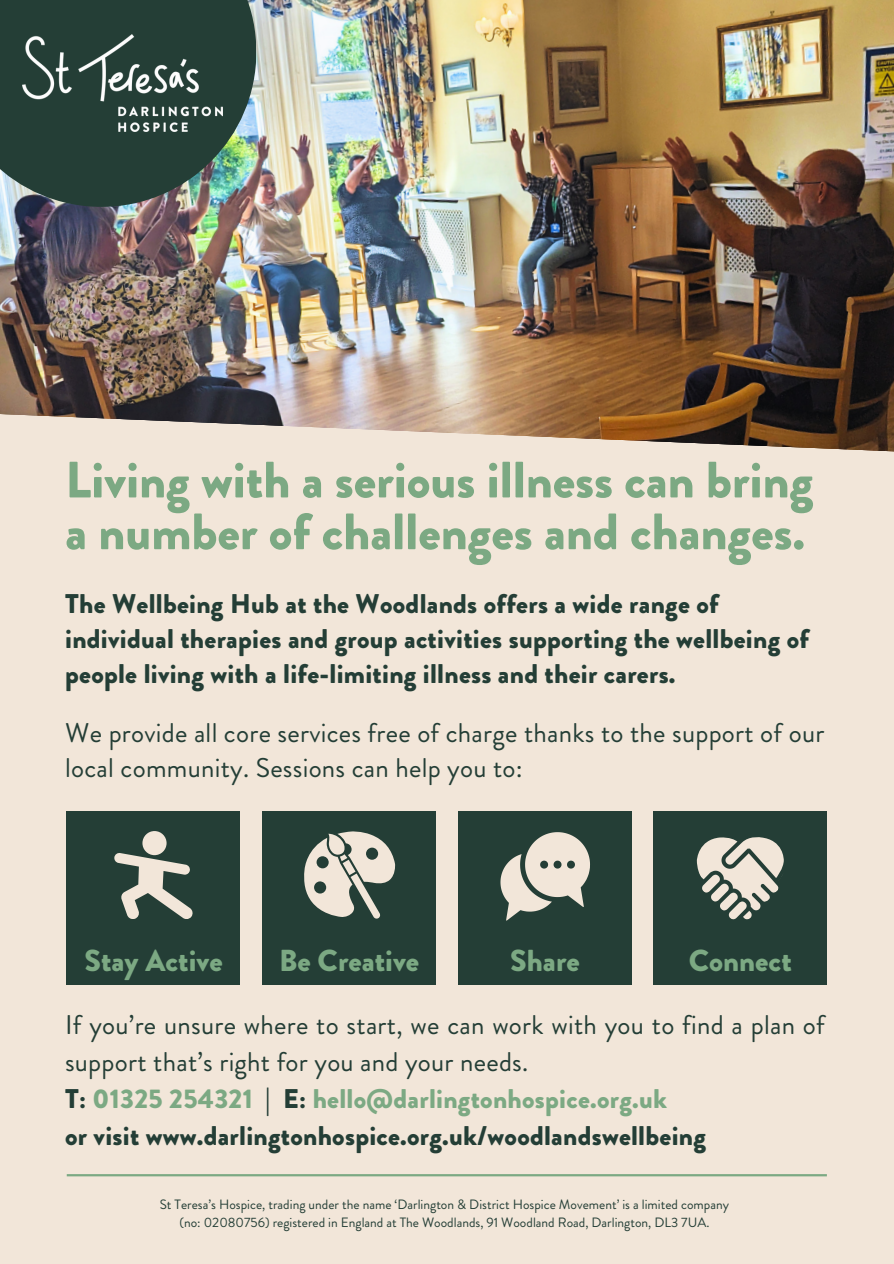
<style>
.page{position:relative;width:894px;height:1264px;background:#fff}
.page>*{position:absolute;margin:0;border:0;box-sizing:border-box;transform-origin:0 0}
.t1{font:900 51px/51.8px "Brandon Grotesque";color:#7ca983}
.t2{font:900 30.3px "Brandon Grotesque";color:#7ca983}
.t3{font:27px/37.2px "Brandon Grotesque";letter-spacing:.01em;color:#243e36}
.t4{font:900 27px/34.8px "Brandon Grotesque";letter-spacing:.01em;color:#243e36}
.t5{font:13.5px "Brandon Grotesque";color:#243e36}
.s1{font-weight:900}
.s2{font-weight:900;color:#7ca983}
</style>
<div class="page">
<div style="left:0;top:0;width:893px;height:1263px;background:#f2e6d9"></div>
<hr style="left:67px;top:1174px;width:759px;height:2px;background:#7ca983">
<img style="left:0;top:0;width:893px;height:411px">
<img style="left:0;top:0;width:256px;height:207px">
<img style="left:22px;top:34px;width:201px;height:97px">
<svg style="left:0;top:411px;width:893px;height:41px"></svg>
<div style="left:67px;top:811px;width:173px;height:173px;background:#243e36"></div>
<div style="left:262px;top:811px;width:173px;height:173px;background:#243e36"></div>
<div style="left:458px;top:811px;width:173px;height:173px;background:#243e36"></div>
<div style="left:653px;top:811px;width:173px;height:173px;background:#243e36"></div>
<svg style="left:114px;top:852px;width:79px;height:66px"></svg>
<div style="left:142px;top:831px;width:25px;height:24px;background:#f2e6d9;border-radius:50%"></div>
<svg style="left:304px;top:831px;width:91px;height:87px"></svg>
<svg style="left:696px;top:837px;width:88px;height:83px"></svg>
<svg style="left:500px;top:832px;width:90px;height:88px"></svg>
<p class="t1" style="left:65px;top:454px;width:749px">Living with a serious illness can bring a number of challenges and changes.</p>
<p class="t4" style="left:65px;top:586px;width:745px">The Wellbeing Hub at the Woodlands offers a wide range of individual therapies and group activities supporting the wellbeing of people living with a life-limiting illness and their carers.</p>
<p class="t3" style="left:65px;top:716px;width:760px;line-height:34.8px">We provide all core services free of charge thanks to the support of our local community. Sessions can help you to:</p>
<p class="t2" style="left:85px;top:938px;width:139px">Stay Active</p>
<p class="t2" style="left:279px;top:938px;width:142px">Be Creative</p>
<p class="t2" style="left:510px;top:938px;width:71px">Share</p>
<p class="t2" style="left:688px;top:938px;width:104px">Connect</p>
<h3 class="t3" style="left:65px;top:1006px;width:761px">If you’re unsure where to start, we can work with you to find a plan of support that’s right for you and your needs.<br><span class="s1">T:</span> <span class="s2">01325 254321</span> <span class="s1">| E:</span> <span class="s2">hello@darlingtonhospice.org.uk<br></span><span class="s1">or visit www.darlingtonhospice.org.uk/woodlandswellbeing</span></h3>
<p class="t5" style="left:160px;top:1194px;width:571px">St Teresa’s Hospice, trading under the name ‘Darlington &amp; District Hospice Movement’ is a limited company</p>
<h1 class="t5" style="left:179px;top:1212px;width:531px">(no: 02080756) registered in England at The Woodlands, 91 Woodland Road, Darlington, DL3 7UA.</h1>
</div>
